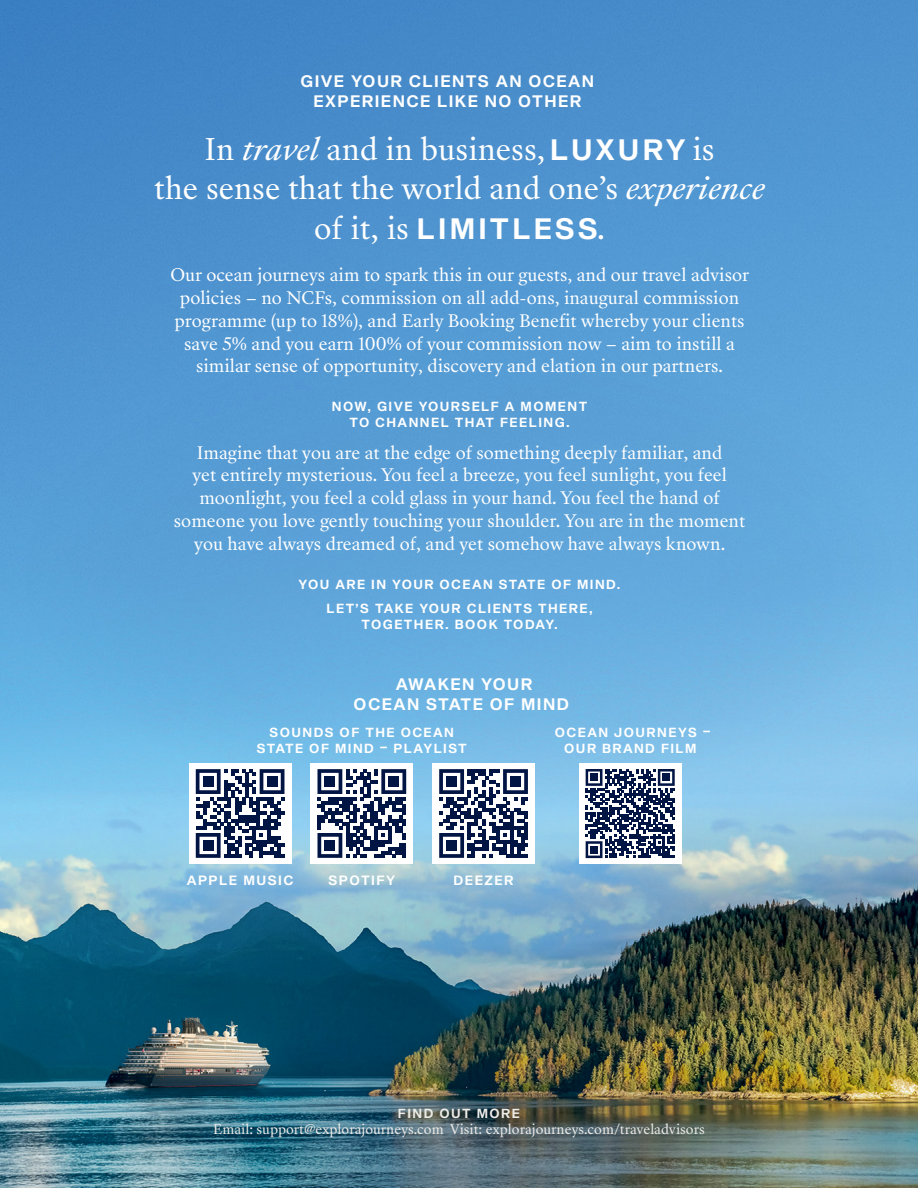
<style>
.page{position:relative;width:918px;height:1188px;background:#fff}
.page>*{position:absolute;margin:0;border:0;box-sizing:border-box;transform-origin:0 0}
.t1{font:28.95px/39.5px "Sang Bleu Republic";color:#fff;text-align:center}
.t2{font:300 28.95px "Shapiro 65";letter-spacing:.11em;color:#fff}
.t3{font:16.8px/22.8px "Sang Bleu Republic";color:#fff;text-align:center}
.t4{font:300 16.35px/19.8px "Shapiro 65";letter-spacing:.085em;color:#fff;text-align:center}
.t5{font:300 13.2px "Shapiro 65";letter-spacing:.11em;color:#fff}
.t6{font:300 12.9px/15.9px "Shapiro 65";letter-spacing:.11em;color:#fff;text-align:center}
.t7{font:12.9px "Sang Bleu Republic";color:#eeece8}
.t8{font:300 12.9px "Shapiro 65";letter-spacing:.11em;color:#eeece8}
.s1{font-style:italic}
.s2{font-family:"Shapiro 65";font-weight:300}
.s3{font-family:"Sang Bleu Republic";font-weight:400}
</style>
<div class="page">
<img style="left:0;top:0;width:918px;height:1188px">
<img style="left:67px;top:1034px;width:731px;height:154px">
<div style="left:22px;top:343px;width:874px;height:467px;background:linear-gradient(to bottom,#4d94d0,#7dc2eb);border-radius:50%"></div>
<div style="left:189px;top:763px;width:103px;height:101px;background:#fff"></div>
<svg style="left:196px;top:769px;width:88px;height:89px"></svg>
<div style="left:203px;top:776px;width:11px;height:11px;background:#001544"></div>
<div style="left:267px;top:776px;width:10px;height:11px;background:#001544"></div>
<div style="left:203px;top:840px;width:11px;height:11px;background:#001544"></div>
<div style="left:310px;top:763px;width:103px;height:101px;background:#fff"></div>
<svg style="left:317px;top:769px;width:89px;height:89px"></svg>
<div style="left:325px;top:776px;width:10px;height:11px;background:#001544"></div>
<div style="left:388px;top:776px;width:11px;height:11px;background:#001544"></div>
<div style="left:325px;top:840px;width:10px;height:11px;background:#001544"></div>
<div style="left:432px;top:763px;width:103px;height:101px;background:#fff"></div>
<svg style="left:439px;top:769px;width:89px;height:89px"></svg>
<div style="left:446px;top:776px;width:11px;height:11px;background:#001544"></div>
<div style="left:510px;top:776px;width:11px;height:11px;background:#001544"></div>
<div style="left:446px;top:840px;width:11px;height:11px;background:#001544"></div>
<div style="left:579px;top:763px;width:102px;height:101px;background:#fff"></div>
<svg style="left:586px;top:769px;width:89px;height:89px"></svg>
<div style="left:590px;top:774px;width:8px;height:7px;background:#001544"></div>
<div style="left:663px;top:774px;width:7px;height:7px;background:#001544"></div>
<div style="left:590px;top:846px;width:8px;height:7px;background:#001544"></div>
<p class="t4" style="left:301px;top:72px;width:295px">GIVE YOUR CLIENTS AN OCEAN<br>EXPERIENCE LIKE NO OTHER</p>
<h1 class="t1" style="left:154px;top:130px;width:612px">In <span class="s1">travel</span> and in business, <span class="s2">LUXURY</span> is<br>the sense that the world and one’s <span class="s1">experience</span></h1>
<h1 class="t2" style="left:314px;top:208px;width:292px"><span class="s3">of it, is</span> LIMITLESS<span class="s3">.</span></h1>
<p class="t3" style="left:170px;top:264px;width:580px">Our ocean journeys aim to spark this in our guests, and our travel advisor policies – no NCFs, commission on all add-ons, inaugural commission programme (up to 18%), and Early Booking Benefit whereby your clients save 5% and you earn 100% of your commission now – aim to instill a similar sense of opportunity, discovery and elation in our partners.</p>
<p class="t6" style="left:332px;top:399px;width:257px">NOW, GIVE YOURSELF A MOMENT<br>TO CHANNEL THAT FEELING.</p>
<p class="t3" style="left:174px;top:441px;width:573px">Imagine that you are at the edge of something deeply familiar, and<br>yet entirely mysterious. You feel a breeze, you feel sunlight, you feel moonlight, you feel a cold glass in your hand. You feel the hand of someone you love gently touching your shoulder. You are in the moment you have always dreamed of, and yet somehow have always known.</p>
<p class="t6" style="left:299px;top:572px;width:324px;line-height:24.6px">YOU ARE IN YOUR OCEAN STATE OF MIND.<br>LET’S TAKE YOUR CLIENTS THERE,</p>
<p class="t6" style="left:362px;top:617px;width:198px">TOGETHER. BOOK TODAY.</p>
<p class="t4" style="left:354px;top:675px;width:217px">AWAKEN YOUR<br>OCEAN STATE OF MIND</p>
<p class="t6" style="left:257px;top:725px;width:211px">SOUNDS OF THE OCEAN<br>STATE OF MIND – PLAYLIST</p>
<p class="t6" style="left:555px;top:725px;width:157px">OCEAN JOURNEYS –<br>OUR BRAND FILM</p>
<p class="t5" style="left:187px;top:871px;width:108px">APPLE MUSIC</p>
<p class="t5" style="left:328px;top:871px;width:68px">SPOTIFY</p>
<p class="t5" style="left:454px;top:871px;width:62px">DEEZER</p>
<p class="t8" style="left:398px;top:1104px;width:124px">FIND OUT MORE</p>
<p class="t7" style="left:213px;top:1120px;width:493px">Email: support@explorajourneys.com Visit: explorajourneys.com/traveladvisors</p>
</div>
